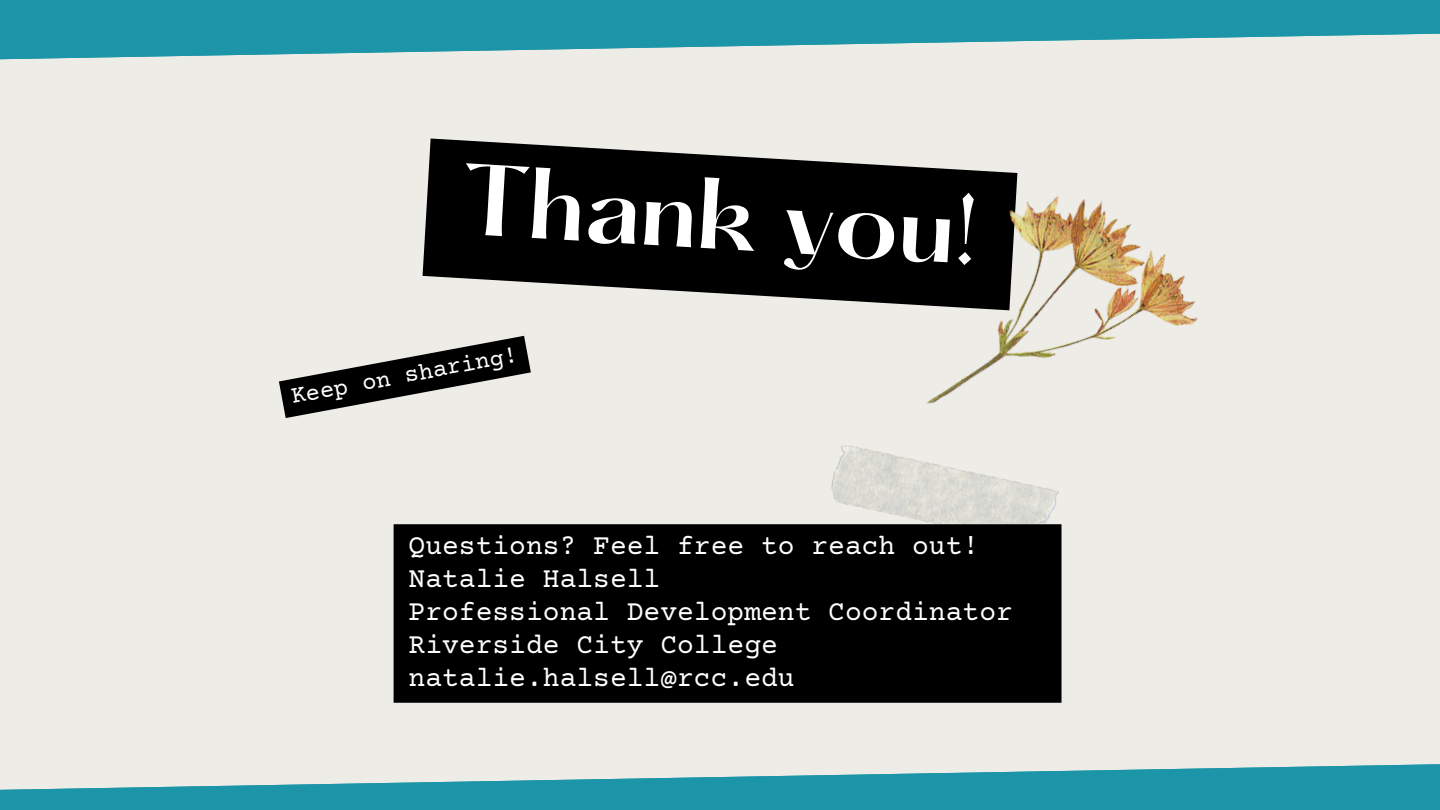
<style>
.page{position:relative;width:1440px;height:810px;background:#1d95a8}
.page>*{position:absolute;margin:0;border:0;box-sizing:border-box;transform-origin:0 0}
.t1{font:600 88.3px "Hatton";color:#fff}
.t2{font:28px "Courier Prime";color:#fff}
.t3{font:24px "Courier Prime";color:#fff}
</style>
<div class="page">
<div style="left:0;top:33px;width:1440px;height:757px;background:#edece7"></div>
<img style="left:824px;top:431px;width:239px;height:129px">
<svg style="left:279px;top:336px;width:252px;height:82px"></svg>
<svg style="left:423px;top:139px;width:594px;height:171px;fill:#000"></svg>
<img style="left:870px;top:155px;width:343px;height:343px">
<div style="left:394px;top:524px;width:668px;height:179px;background:#000"></div>
<p class="t1" style="left:464px;top:159px;width:520px;rotate:3deg">Thank you!</p>
<p class="t3" style="left:289px;top:386px;width:232px;rotate:-11deg">Keep on sharing!</p>
<p class="t2" style="left:409px;top:532px;width:572px">Questions? Feel free to reach out!</p>
<p class="t2" style="left:409px;top:565px;width:253px">Natalie Halsell</p>
<p class="t2" style="left:409px;top:598px;width:606px">Professional Development Coordinator</p>
<p class="t2" style="left:409px;top:631px;width:371px">Riverside City College</p>
<p class="t2" style="left:409px;top:664px;width:388px">natalie.halsell@rcc.edu</p>
</div>
